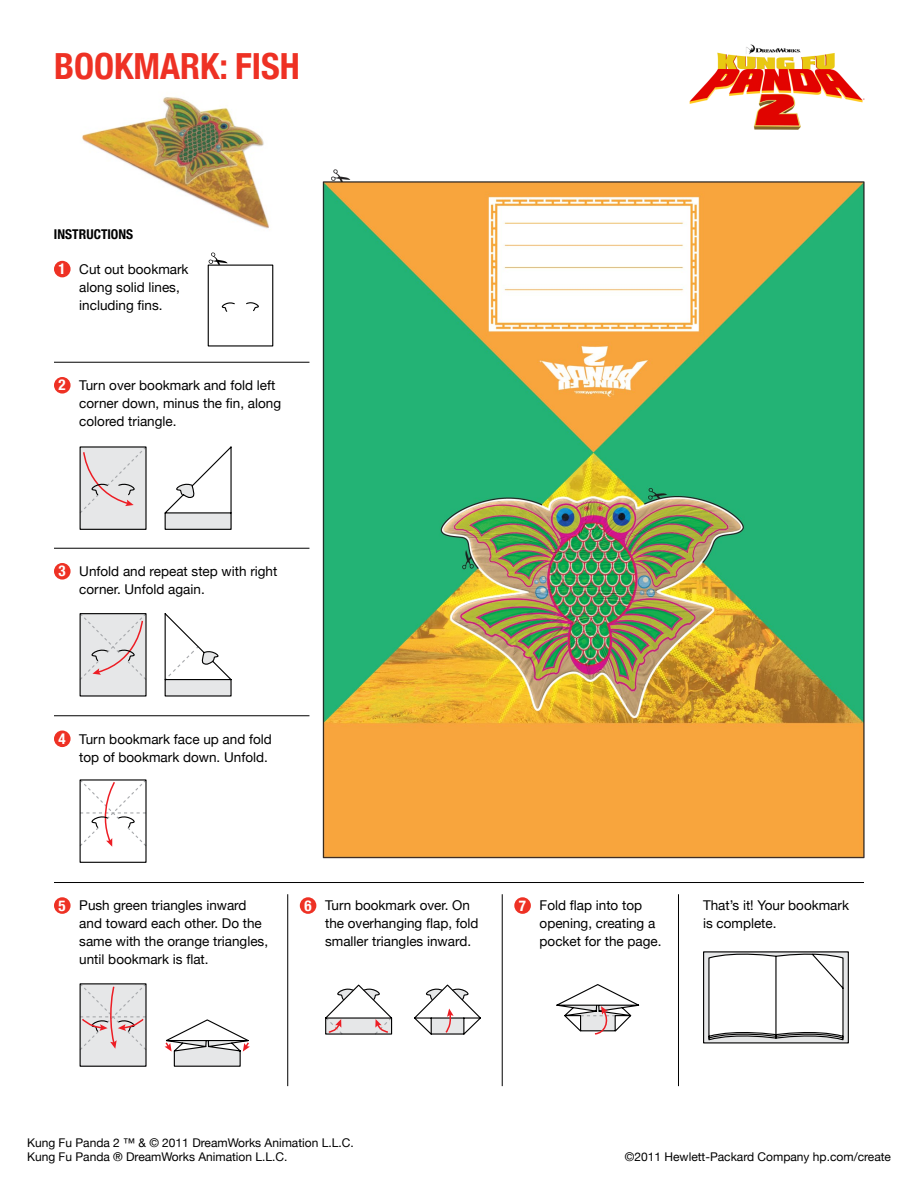
<style>
.page{position:relative;width:918px;height:1188px;background:#fff}
.page>*{position:absolute;margin:0;border:0;box-sizing:border-box;transform-origin:0 0}
.t1{font:700 condensed 36px "Helvetica Neue";color:#ee3124}
.t2{font:700 condensed 15px "Helvetica Neue";color:#fff}
.t3{font:13.5px/18px "Helvetica Neue";color:#000}
.t4{font:700 condensed 13.5px "Helvetica Neue";color:#000}
.t5{font:12px/14.4px "Helvetica Neue";color:#000}
</style>
<div class="page">
<img style="left:82px;top:97px;width:187px;height:132px">
<img style="left:322px;top:169px;width:543px;height:690px">
<img style="left:689px;top:44px;width:176px;height:86px">
<hr style="left:287px;top:894px;width:1px;height:192px;background:#000">
<hr style="left:502px;top:894px;width:1px;height:192px;background:#000">
<hr style="left:678px;top:894px;width:1px;height:192px;background:#000">
<hr style="left:54px;top:362px;width:255px;height:1px;background:#000">
<hr style="left:54px;top:548px;width:255px;height:1px;background:#000">
<hr style="left:54px;top:715px;width:255px;height:1px;background:#000">
<hr style="left:54px;top:882px;width:810px;height:1px;background:#000">
<div style="left:54px;top:261px;width:17px;height:16px;background:#ee3124;border-radius:50%"></div>
<div style="left:54px;top:377px;width:17px;height:17px;background:#ee3124;border-radius:50%"></div>
<div style="left:54px;top:563px;width:17px;height:17px;background:#ee3124;border-radius:50%"></div>
<div style="left:54px;top:731px;width:17px;height:16px;background:#ee3124;border-radius:50%"></div>
<div style="left:54px;top:897px;width:17px;height:17px;background:#ee3124;border-radius:50%"></div>
<div style="left:300px;top:897px;width:16px;height:17px;background:#ee3124;border-radius:50%"></div>
<div style="left:514px;top:897px;width:17px;height:17px;background:#ee3124;border-radius:50%"></div>
<svg style="left:207px;top:252px;width:67px;height:95px"></svg>
<div style="left:80px;top:447px;width:66px;height:82px;background:#e6e7e8"></div>
<div style="left:80px;top:446px;width:67px;height:84px;border:1px solid #000"></div>
<div style="left:80px;top:614px;width:66px;height:82px;background:#e6e7e8"></div>
<div style="left:80px;top:779px;width:67px;height:84px;border:1px solid #000"></div>
<div style="left:80px;top:984px;width:66px;height:82px;background:#e6e7e8"></div>
<div style="left:80px;top:983px;width:67px;height:84px;border:1px solid #000"></div>
<svg style="left:164px;top:1019px;width:86px;height:48px"></svg>
<svg style="left:556px;top:984px;width:84px;height:51px"></svg>
<svg style="left:703px;top:951px;width:146px;height:93px"></svg>
<svg style="left:164px;top:446px;width:68px;height:84px"></svg>
<svg style="left:79px;top:446px;width:68px;height:69px"></svg>
<svg style="left:79px;top:613px;width:68px;height:68px"></svg>
<svg style="left:79px;top:779px;width:68px;height:68px"></svg>
<svg style="left:325px;top:984px;width:68px;height:51px"></svg>
<svg style="left:414px;top:984px;width:67px;height:51px"></svg>
<svg style="left:164px;top:613px;width:68px;height:84px"></svg>
<svg style="left:79px;top:983px;width:68px;height:68px"></svg>
<h1 class="t1" style="left:54px;top:44px;width:247px">BOOKMARK: FISH</h1>
<p class="t4" style="left:54px;top:226px;width:81px">INSTRUCTIONS</p>
<p class="t2" style="left:59px;top:260px;width:9px">1</p>
<p class="t3" style="left:79px;top:260px;width:111px">Cut out bookmark along solid lines, including fins.</p>
<p class="t2" style="left:59px;top:376px;width:9px">2</p>
<p class="t3" style="left:79px;top:376px;width:203px">Turn over bookmark and fold left corner down, minus the fin, along colored triangle.</p>
<p class="t2" style="left:59px;top:562px;width:9px">3</p>
<p class="t3" style="left:79px;top:562px;width:200px">Unfold and repeat step with right corner. Unfold again.</p>
<p class="t2" style="left:59px;top:729px;width:9px">4</p>
<p class="t3" style="left:79px;top:730px;width:194px">Turn bookmark face up and fold top of bookmark down. Unfold.</p>
<p class="t2" style="left:304px;top:896px;width:9px">6</p>
<p class="t2" style="left:519px;top:896px;width:9px">7</p>
<p class="t3" style="left:703px;top:896px;width:148px">That’s it! Your bookmark is complete.</p>
<p class="t2" style="left:59px;top:896px;width:9px">5</p>
<p class="t3" style="left:325px;top:896px;width:155px">Turn bookmark over. On the overhanging flap, fold smaller triangles inward.</p>
<p class="t3" style="left:540px;top:896px;width:124px">Fold flap into top opening, creating a pocket for the page.</p>
<p class="t3" style="left:79px;top:896px;width:190px">Push green triangles inward and toward each other. Do the same with the orange triangles, until bookmark is flat.</p>
<p class="t5" style="left:27px;top:1135px;width:328px">Kung Fu Panda 2 ™ &amp; © 2011 DreamWorks Animation L.L.C.<br>Kung Fu Panda ® DreamWorks Animation L.L.C.</p>
<p class="t5" style="left:625px;top:1149px;width:268px">©2011 Hewlett-Packard Company hp.com/create</p>
</div>
